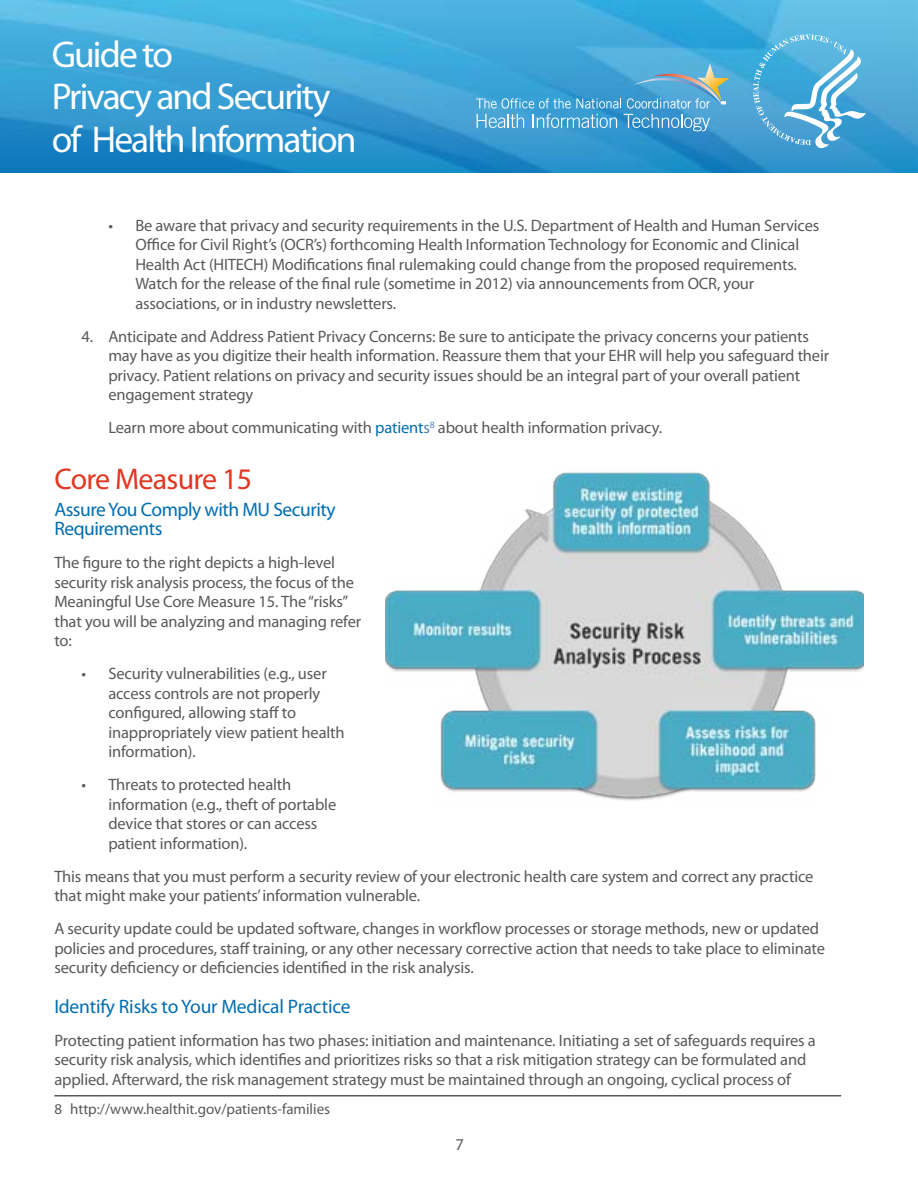
<style>
.page{position:relative;width:918px;height:1188px;background:#fff}
.page>*{position:absolute;margin:0;border:0;box-sizing:border-box;transform-origin:0 0}
.t1{font:37.5px/42.5px "Myriad Pro";letter-spacing:-.05em;color:#fff}
.t2{font:30px "Myriad Pro";letter-spacing:-.025em;color:#e03823}
.t3{font:19.5px/19.5px "Myriad Pro";letter-spacing:-.025em;color:#006eb2}
.t4{font:16.5px/19.5px "Myriad Pro";letter-spacing:-.01em;color:#58595b}
.t5{font:15px "Myriad Pro";color:#58595b}
.s1{color:#006eb2}
.s2{color:#4f81bd}
</style>
<div class="page">
<img style="left:0;top:0;width:918px;height:173px">
<svg style="left:476px;top:64px;width:253px;height:67px;background:#54a7d3"></svg>
<svg style="left:753px;top:34px;width:113px;height:114px;background:#64b5dd"></svg>
<hr style="left:54px;top:1095px;width:787px;height:1px;background:#58595b">
<img style="left:386px;top:472px;width:478px;height:329px">
<h1 class="t1" style="left:52px;top:33px;width:306px">Guide to<br>Privacy and Security of Health Information</h1>
<p class="t4" style="left:135px;top:215px;width:685px;text-indent:-27px">• Be aware that privacy and security requirements in the U.S. Department of Health and Human Services Office for Civil Right’s (OCR’s) forthcoming Health Information Technology for Economic and Clinical Health Act (HITECH) Modifications final rulemaking could change from the proposed requirements.<br>Watch for the release of the final rule (sometime in 2012) via announcements from OCR, your associations, or in industry newsletters.</p>
<p class="t4" style="left:108px;top:326px;width:722px;text-indent:-27px">4. Anticipate and Address Patient Privacy Concerns: Be sure to anticipate the privacy concerns your patients may have as you digitize their health information. Reassure them that your EHR will help you safeguard their privacy. Patient relations on privacy and security issues should be an integral part of your overall patient engagement strategy</p>
<p class="t4" style="left:108px;top:417px;width:555px">Learn more about communicating with <span class="s1">patient</span><span class="s2">s</span><sup>8</sup> about health information privacy.</p>
<h2 class="t2" style="left:54px;top:461px;width:199px">Core Measure 15</h2>
<p class="t3" style="left:54px;top:499px;width:283px">Assure You Comply with MU Security<br>Requirements</p>
<p class="t4" style="left:54px;top:552px;width:308px">The figure to the right depicts a high-level security risk analysis process, the focus of the Meaningful Use Core Measure 15. The “risks” that you will be analyzing and managing refer to:</p>
<p class="t4" style="left:108px;top:663px;width:238px;text-indent:-27px">• Security vulnerabilities (e.g., user access controls are not properly configured, allowing staff to inappropriately view patient health information).</p>
<p class="t4" style="left:108px;top:774px;width:229px;text-indent:-27px">• Threats to protected health information (e.g., theft of portable device that stores or can access patient information).</p>
<p class="t4" style="left:54px;top:866px;width:761px">This means that you must perform a security review of your electronic health care system and correct any practice that might make your patients’ information vulnerable.</p>
<p class="t4" style="left:54px;top:918px;width:772px">A security update could be updated software, changes in workflow processes or storage methods, new or updated policies and procedures, staff training, or any other necessary corrective action that needs to take place to eliminate security deficiency or deficiencies identified in the risk analysis.</p>
<p class="t3" style="left:54px;top:996px;width:298px">Identify Risks to Your Medical Practice</p>
<p class="t4" style="left:54px;top:1030px;width:763px">Protecting patient information has two phases: initiation and maintenance. Initiating a set of safeguards requires a security risk analysis, which identifies and prioritizes risks so that a risk mitigation strategy can be formulated and applied. Afterward, the risk management strategy must be maintained through an ongoing, cyclical process of</p>
<p class="t5" style="left:54px;top:1099px;width:277px">8 http://www.healthit.gov/patients-families</p>
<p class="t4" style="left:455px;top:1135px;width:10px">7</p>
</div>
